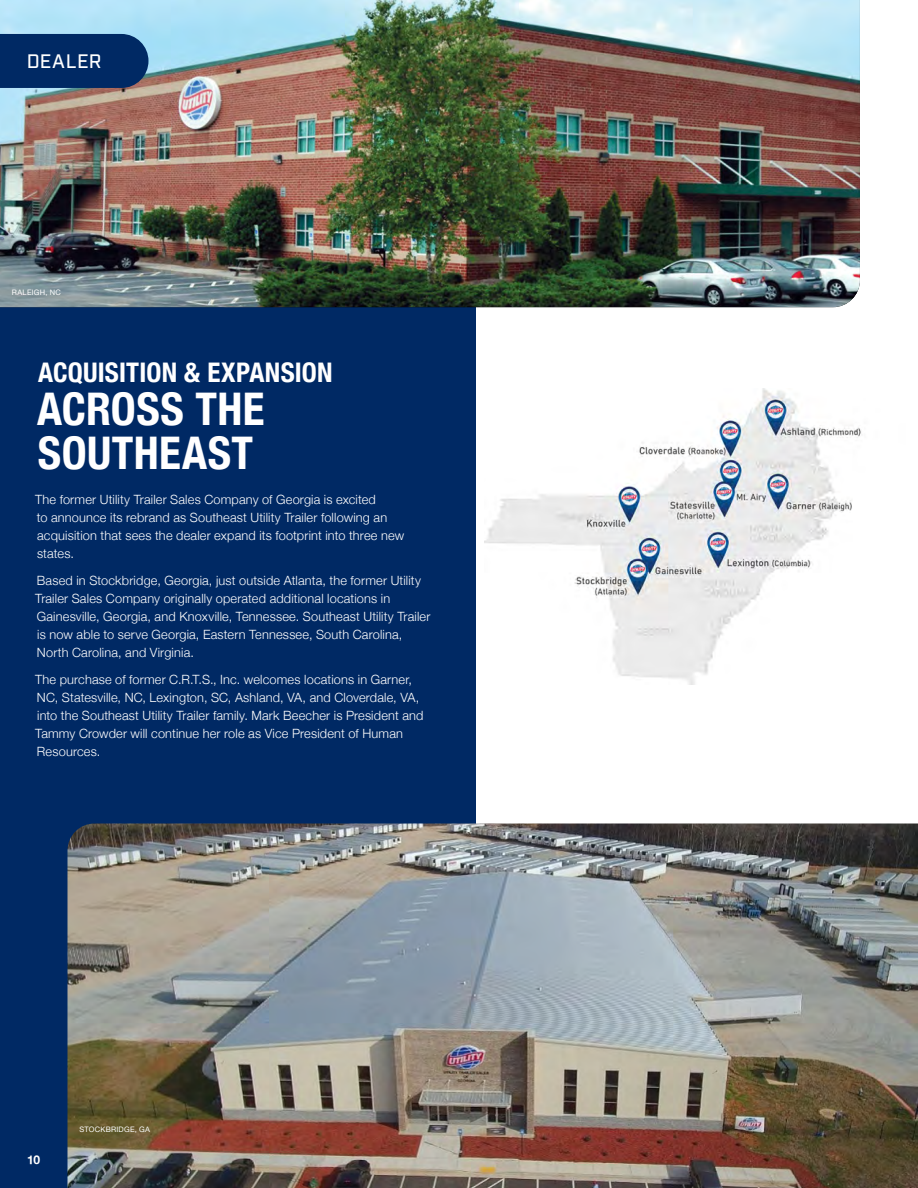
<style>
.page{position:relative;width:918px;height:1188px;background:#fff}
.page>*{position:absolute;margin:0;border:0;box-sizing:border-box;transform-origin:0 0}
.t1{font:700 condensed 45px/43.5px "Helvetica Neue";letter-spacing:.01em;color:#fff}
.t2{font:700 condensed 27px "Helvetica Neue";letter-spacing:.01em;color:#fff}
.t3{font:500 19.5px "Industry";letter-spacing:.025em;color:#fff}
.t4{font:300 12.75px/18px "Helvetica Neue";letter-spacing:.015em;color:#fff}
.t5{font:700 12px "Helvetica Neue";color:#fff}
.t6{font:7.5px "Helvetica Neue";letter-spacing:.035em;color:#fff}
</style>
<div class="page">
<div style="left:0;top:0;width:475px;height:1188px;background:#002964"></div>
<img style="left:484px;top:388px;width:377px;height:296px">
<img style="left:0;top:0;width:860px;height:307px">
<svg style="left:0;top:34px;width:148px;height:54px"></svg>
<img style="left:68px;top:824px;width:850px;height:364px">
<h3 class="t3" style="left:27px;top:49px;width:76px">DEALER</h3>
<p class="t6" style="left:12px;top:287px;width:51px">RALEIGH, NC</p>
<h2 class="t2" style="left:38px;top:350px;width:296px">ACQUISITION &amp; EXPANSION</h2>
<h1 class="t1" style="left:37px;top:384px;width:229px">ACROSS THE<br>SOUTHEAST</h1>
<p class="t4" style="left:35px;top:490px;width:371px">The former Utility Trailer Sales Company of Georgia is excited<br>to announce its rebrand as Southeast Utility Trailer following an acquisition that sees the dealer expand its footprint into three new states.</p>
<p class="t4" style="left:35px;top:571px;width:397px">Based in Stockbridge, Georgia, just outside Atlanta, the former Utility Trailer Sales Company originally operated additional locations in Gainesville, Georgia, and Knoxville, Tennessee. Southeast Utility Trailer is now able to serve Georgia, Eastern Tennessee, South Carolina, North Carolina, and Virginia.</p>
<p class="t4" style="left:35px;top:670px;width:390px">The purchase of former C.R.T.S., Inc. welcomes locations in Garner, NC, Statesville, NC, Lexington, SC, Ashland, VA, and Cloverdale, VA, into the Southeast Utility Trailer family. Mark Beecher is President and Tammy Crowder will continue her role as Vice President of Human Resources.</p>
<p class="t5" style="left:27px;top:1152px;width:15px">10</p>
<p class="t6" style="left:79px;top:1124px;width:72px">STOCKBRIDGE, GA</p>
</div>
